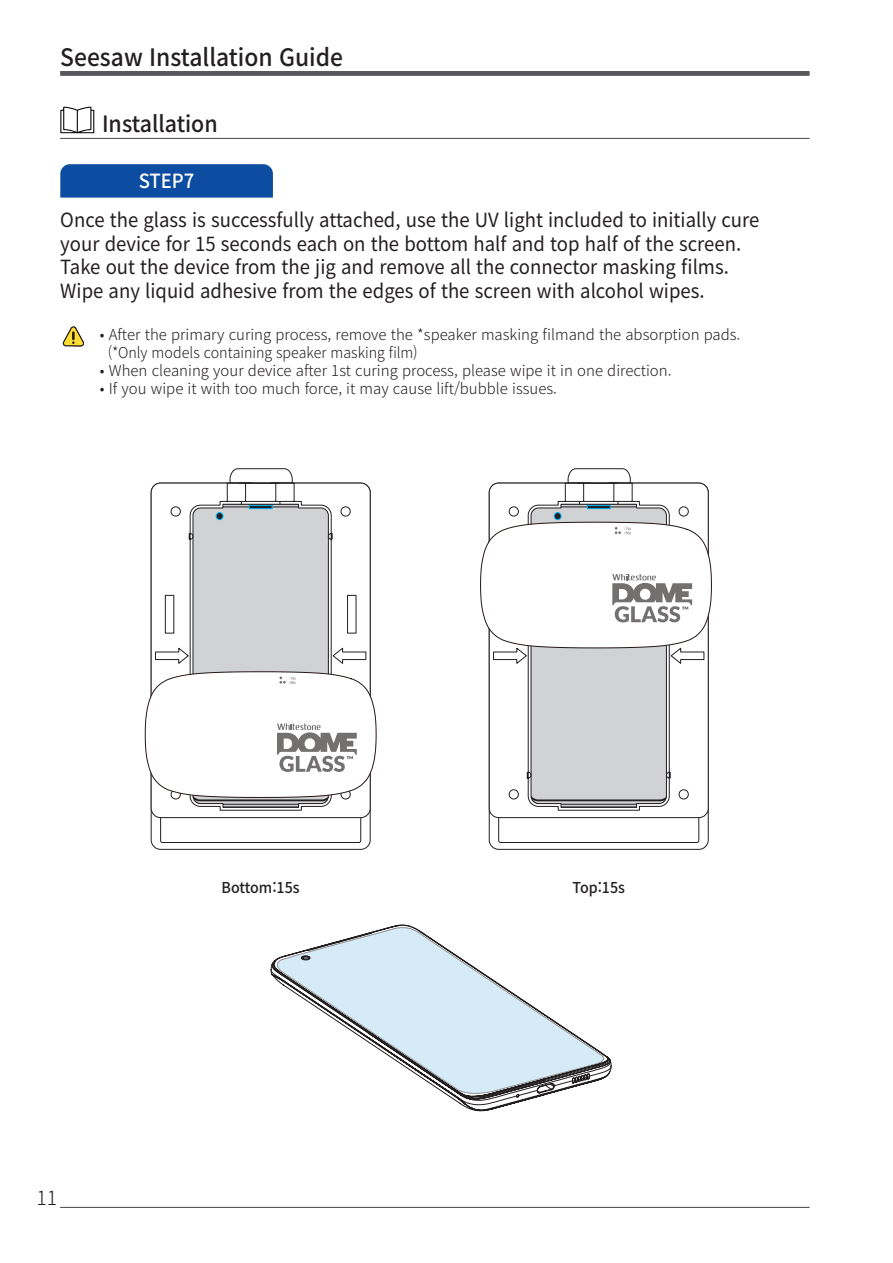
<style>
.page{position:relative;width:893px;height:1263px;background:#fff}
.page>*{position:absolute;margin:0;border:0;box-sizing:border-box;transform-origin:0 0}
.t1{font:500 24px "Noto Sans CJ Kkr";color:#231f20;scale:.95 1}
.t2{font:500 22.5px "Noto Sans CJ Kkr";color:#231f20;scale:.95 1}
.t3{font:19.5px "Noto Sans CJ Kkr";color:#231f20;scale:.95 1}
.t4{font:500 19.5px "Noto Sans CJ Kkr";color:#fff;scale:.95 1}
.t5{font:300 19.5px "Noto Sans CJ Kkr";color:#231f20}
.t6{font:300 15px "Noto Sans CJ Kkr";color:#231f20}
.t7{font:300 15px "Noto Sans CJ Kkr";color:#231f20;scale:.95 1}
.t8{font:500 15px "Noto Sans CJ Kkr";color:#231f20;scale:.95 1}
</style>
<div class="page">
<div style="left:60px;top:71px;width:749px;height:5px;background:#57585a"></div>
<hr style="left:60px;top:1207px;width:749px;height:1px;background:#57585a">
<hr style="left:60px;top:138px;width:749px;height:1px;background:#57585a">
<svg style="left:60px;top:164px;width:213px;height:34px;background:#1251a3"></svg>
<svg style="left:60px;top:106px;width:34px;height:27px"></svg>
<svg style="left:63px;top:326px;width:21px;height:20px"></svg>
<svg style="left:449px;top:1097px;width:89px;height:14px"></svg>
<svg style="left:271px;top:925px;width:340px;height:172px"></svg>
<svg style="left:276px;top:926px;width:329px;height:169px"></svg>
<svg style="left:301px;top:955px;width:9px;height:5px"></svg>
<svg style="left:151px;top:818px;width:220px;height:32px"></svg>
<svg style="left:489px;top:818px;width:220px;height:32px"></svg>
<svg style="left:145px;top:468px;width:232px;height:339px"></svg>
<svg style="left:480px;top:468px;width:232px;height:339px"></svg>
<p class="t1" style="left:60px;top:44px;width:299px">Seesaw Installation Guide</p>
<p class="t2" style="left:102px;top:111px;width:123px">Installation</p>
<p class="t4" style="left:139px;top:170px;width:60px">STEP7</p>
<p class="t3" style="left:60px;top:209px;width:737px">Once the glass is successfully attached, use the UV light included to initially cure</p>
<p class="t3" style="left:60px;top:233px;width:718px">your device for 15 seconds each on the bottom half and top half of the screen.</p>
<p class="t3" style="left:60px;top:256px;width:705px">Take out the device from the jig and remove all the connector masking films.</p>
<p class="t3" style="left:60px;top:280px;width:680px">Wipe any liquid adhesive from the edges of the screen with alcohol wipes.</p>
<p class="t6" style="left:100px;top:326px;width:642px">• After the primary curing process, remove the *speaker masking filmand the absorption pads.</p>
<p class="t7" style="left:108px;top:344px;width:328px">(*Only models containing speaker masking film)</p>
<p class="t6" style="left:100px;top:362px;width:573px">• When cleaning your device after 1st curing process, please wipe it in one direction.</p>
<p class="t6" style="left:100px;top:380px;width:459px">• If you wipe it with too much force, it may cause lift/bubble issues.</p>
<p class="t5" style="left:36px;top:1187px;width:22px">11</p>
<p class="t8" style="left:221px;top:879px;width:84px">Bottom:15s</p>
<p class="t8" style="left:572px;top:879px;width:57px">Top:15s</p>
</div>
